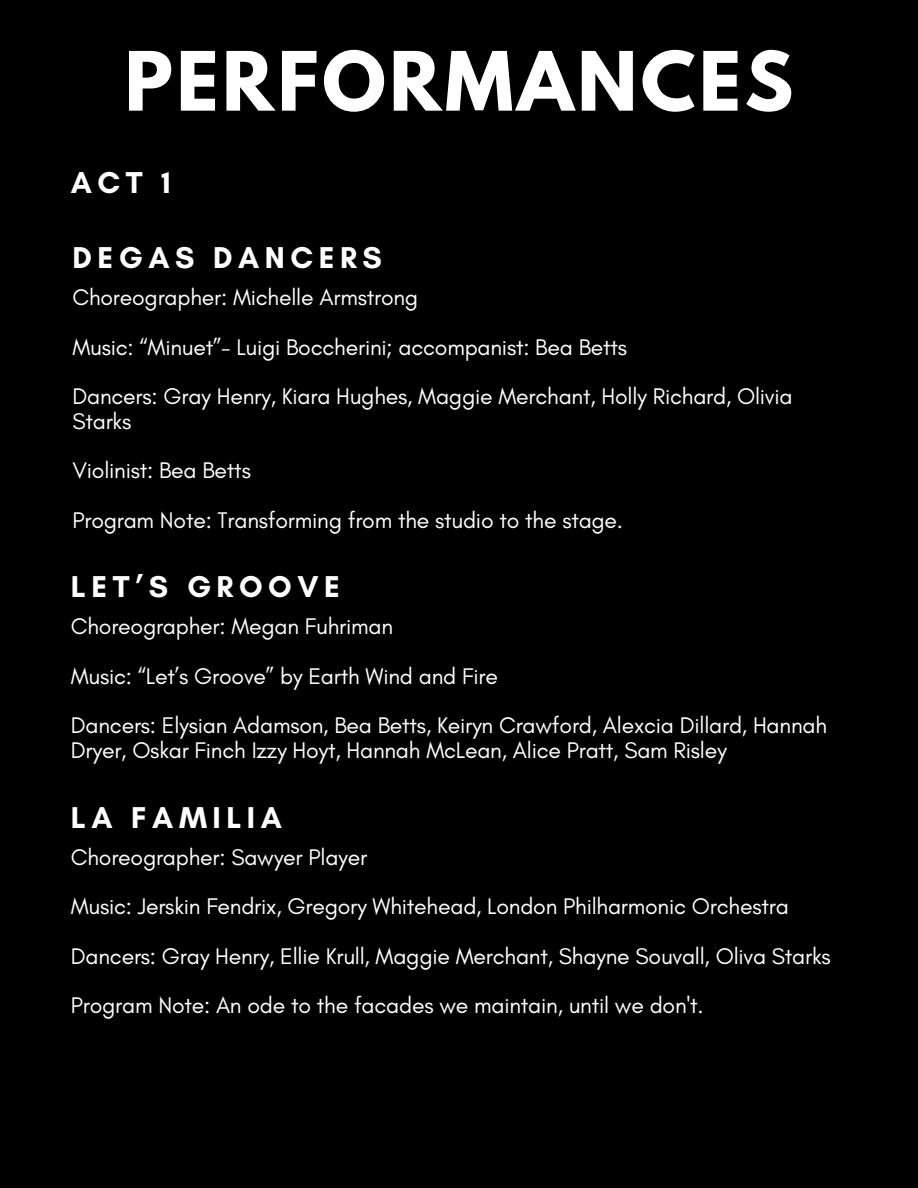
<style>
.page{position:relative;width:918px;height:1188px;background:#000}
.page>*{position:absolute;margin:0;border:0;box-sizing:border-box;transform-origin:0 0}
.t1{font:700 72.45px "League Spartan";letter-spacing:.05em;color:#fff}
.t2{font:700 30.75px "Glacial Indifference";letter-spacing:.18em;color:#fff}
.t3{font:23.1px/24.8px "Glacial Indifference";letter-spacing:-.01em;color:#fff}
</style>
<div class="page">
<h1 class="t1" style="left:125px;top:45px;width:670px">PERFORMANCES</h1>
<p class="t2" style="left:71px;top:164px;width:101px">ACT 1</p>
<h2 class="t2" style="left:72px;top:239px;width:311px">DEGAS DANCERS</h2>
<p class="t3" style="left:72px;top:285px;width:347px">Choreographer: Michelle Armstrong</p>
<p class="t3" style="left:72px;top:334px;width:556px">Music: “Minuet”- Luigi Boccherini; accompanist: Bea Betts</p>
<p class="t3" style="left:72px;top:384px;width:722px">Dancers: Gray Henry, Kiara Hughes, Maggie Merchant, Holly Richard, Olivia<br>Starks</p>
<p class="t3" style="left:72px;top:458px;width:180px">Violinist: Bea Betts</p>
<p class="t3" style="left:72px;top:507px;width:552px">Program Note: Transforming from the studio to the stage.</p>
<h2 class="t2" style="left:71px;top:568px;width:271px">LET’S GROOVE</h2>
<h2 class="t3" style="left:71px;top:614px;width:324px">Choreographer: Megan Fuhriman</h2>
<p class="t3" style="left:71px;top:663px;width:429px">Music: “Let’s Groove” by Earth Wind and Fire</p>
<p class="t3" style="left:71px;top:713px;width:758px">Dancers: Elysian Adamson, Bea Betts, Keiryn Crawford, Alexcia Dillard, Hannah<br>Dryer, Oskar Finch Izzy Hoyt, Hannah McLean, Alice Pratt, Sam Risley</p>
<p class="t2" style="left:71px;top:799px;width:213px">LA FAMILIA</p>
<h2 class="t3" style="left:71px;top:844px;width:298px">Choreographer: Sawyer Player</h2>
<p class="t3" style="left:71px;top:894px;width:719px">Music: Jerskin Fendrix, Gregory Whitehead, London Philharmonic Orchestra</p>
<p class="t3" style="left:71px;top:943px;width:762px">Dancers: Gray Henry, Ellie Krull, Maggie Merchant, Shayne Souvall, Oliva Starks</p>
<p class="t3" style="left:71px;top:993px;width:634px">Program Note: An ode to the facades we maintain, until we don't.</p>
</div>
